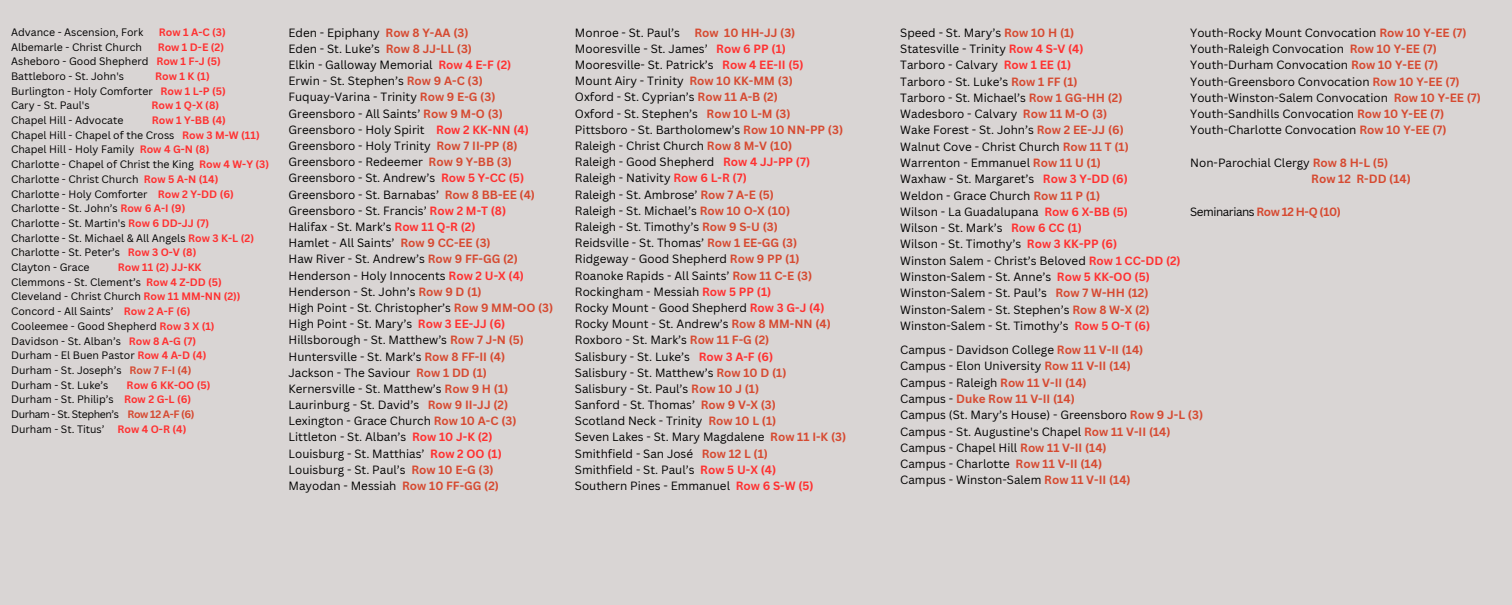
<style>
.page{position:relative;width:1512px;height:605px;background:#d9d5d4}
.page>*{position:absolute;margin:0;border:0;box-sizing:border-box;transform-origin:0 0}
.t1{font:11.65px/16.2px "Canva Sans";color:#000}
.t2{font:700 11.65px/16.3px "Canva Sans";color:#d64a31}
.t3{font:10.5px/14.7px "Canva Sans";color:#000}
.t4{font:700 10.5px "Canva Sans";color:#ff3131}
.s1{font-weight:700;color:#ff3131}
.s2{font-weight:700;color:#d64a31}
.s3{font-weight:400;color:#000}
</style>
<div class="page">
<h1 class="t3" style="left:11px;top:24px;width:134px">Advance - Ascension, Fork</h1>
<h1 class="t4" style="left:159px;top:25px;width:69px">Row 1 A-C (3)</h1>
<h1 class="t3" style="left:11px;top:39px;width:133px">Albemarle - Christ Church</h1>
<h1 class="t3" style="left:11px;top:39px;width:215px;text-indent:147px"><span class="s1">Row 1 D-E (2)<br></span>Asheboro - Good Shepherd <span class="s1">Row 1 F-J (5)<br></span>Battleboro - St. John's</h1>
<h1 class="t3" style="left:11px;top:68px;width:216px;text-indent:144px"><span class="s1">Row 1 K (1)<br></span>Burlington - Holy Comforter <span class="s1">Row 1 L-P (5)<br></span>Cary - St. Paul's</h1>
<h1 class="t4" style="left:152px;top:98px;width:69px">Row 1 Q-X (8)</h1>
<h1 class="t3" style="left:11px;top:113px;width:114px">Chapel Hill - Advocate</h1>
<h1 class="t3" style="left:11px;top:113px;width:260px;text-indent:141px"><span class="s1">Row 1 Y-BB (4)<br></span>Chapel Hill - Chapel of the Cross <span class="s1">Row 3 M-W (11)<br></span>Chapel Hill - Holy Family <span class="s1">Row 4 G-N (8)<br></span>Charlotte - Chapel of Christ the King <span class="s1">Row 4 W-Y (3)<br></span>Charlotte - Christ Church <span class="s1">Row 5 A-N (14)<br></span>Charlotte - Holy Comforter <span class="s1">Row 2 Y-DD (6)<br></span>Charlotte - St. John’s <span class="s1">Row 6 A-I (9)<br></span>Charlotte - St. Martin's <span class="s1">Row 6 DD-JJ (7)<br></span>Charlotte - St. Michael &amp; All Angels <span class="s1">Row 3 K-L (2)<br></span>Charlotte - St. Peter’s <span class="s1">Row 3 O-V (8)<br></span>Clayton - Grace</h1>
<h1 class="t3" style="left:11px;top:260px;width:231px;text-indent:107px"><span class="s1">Row 11 (2) JJ-KK<br></span>Clemmons - St. Clement’s <span class="s1">Row 4 Z-DD (5)<br></span>Cleveland - Christ Church <span class="s1">Row 11 MM-NN (2))<br></span>Concord - All Saints’ <span class="s1">Row 2 A-F (6)<br></span>Cooleemee - Good Shepherd <span class="s1">Row 3 X (1)<br></span>Davidson - St. Alban’s <span class="s1">Row 8 A-G (7)<br></span>Durham - El Buen Pastor <span class="s1">Row 4 A-D (4)<br></span>Durham - St. Joseph’s <span class="s2">Row 7 F-I (4)<br></span>Durham - St. Luke’s</h1>
<h1 class="t3" style="left:11px;top:377px;width:201px;text-indent:116px"><span class="s1">Row 6 KK-OO (5)<br></span>Durham - St. Philip’s <span class="s1">Row 2 G-L (6)<br></span>Durham - St. Stephen’s <span class="s2">Row 12 A-F (6)<br></span>Durham - St. Titus’ <span class="s1">Row 4 O-R (4)</span></h1>
<h1 class="t1" style="left:289px;top:24px;width:266px">Eden - Epiphany <span class="s2">Row 8 Y-AA (3)<br></span>Eden - St. Luke’s <span class="s2">Row 8 JJ-LL (3)<br></span>Elkin - Galloway Memorial <span class="s1">Row 4 E-F (2)<br></span>Erwin - St. Stephen’s <span class="s2">Row 9 A-C (3)<br></span>Fuquay-Varina - Trinity <span class="s2">Row 9 E-G (3)<br></span>Greensboro - All Saints’ <span class="s2">Row 9 M-O (3)<br></span>Greensboro - Holy Spirit <span class="s1">Row 2 KK-NN (4)<br></span>Greensboro - Holy Trinity <span class="s2">Row 7 II-PP (8)<br></span>Greensboro - Redeemer <span class="s2">Row 9 Y-BB (3)<br></span>Greensboro - St. Andrew’s <span class="s1">Row 5 Y-CC (5)<br></span>Greensboro - St. Barnabas’ <span class="s2">Row 8 BB-EE (4)<br></span>Greensboro - St. Francis’ <span class="s1">Row 2 M-T (8)<br></span>Halifax - St. Mark’s <span class="s1">Row 11 Q-R (2)<br></span>Hamlet - All Saints’ <span class="s2">Row 9 CC-EE (3)<br></span>Haw River - St. Andrew’s <span class="s2">Row 9 FF-GG (2)<br></span>Henderson - Holy Innocents <span class="s1">Row 2 U-X (4)<br></span>Henderson - St. John’s <span class="s2">Row 9 D (1)<br></span>High Point - St. Christopher’s <span class="s2">Row 9 MM-OO (3)<br></span>High Point - St. Mary’s <span class="s1">Row 3 EE-JJ (6)<br></span>Hillsborough - St. Matthew’s <span class="s2">Row 7 J-N (5)<br></span>Huntersville - St. Mark’s <span class="s2">Row 8 FF-II (4)<br></span>Jackson - The Saviour <span class="s2">Row 1 DD (1)<br></span>Kernersville - St. Matthew’s <span class="s2">Row 9 H (1)<br></span>Laurinburg - St. David’s <span class="s2">Row 9 II-JJ (2)<br></span>Lexington - Grace Church <span class="s2">Row 10 A-C (3)<br></span>Littleton - St. Alban’s <span class="s1">Row 10 J-K (2)<br></span>Louisburg - St. Matthias’ <span class="s1">Row 2 OO (1)<br></span>Louisburg - St. Paul’s <span class="s2">Row 10 E-G (3)<br></span>Mayodan - Messiah <span class="s2">Row 10 FF-GG (2)</span></h1>
<h1 class="t1" style="left:575px;top:24px;width:273px">Monroe - St. Paul’s <span class="s2">Row 10 HH-JJ (3)<br></span>Mooresville - St. James’ <span class="s1">Row 6 PP (1)<br></span>Mooresville- St. Patrick’s <span class="s1">Row 4 EE-II (5)<br></span>Mount Airy - Trinity <span class="s2">Row 10 KK-MM (3)<br></span>Oxford - St. Cyprian’s <span class="s2">Row 11 A-B (2)<br></span>Oxford - St. Stephen’s <span class="s2">Row 10 L-M (3)<br></span>Pittsboro - St. Bartholomew’s <span class="s2">Row 10 NN-PP (3)<br></span>Raleigh - Christ Church <span class="s2">Row 8 M-V (10)<br></span>Raleigh - Good Shepherd <span class="s1">Row 4 JJ-PP (7)<br></span>Raleigh - Nativity <span class="s1">Row 6 L-R (7)<br></span>Raleigh - St. Ambrose’ <span class="s2">Row 7 A-E (5)<br></span>Raleigh - St. Michael’s <span class="s2">Row 10 O-X (10)<br></span>Raleigh - St. Timothy’s <span class="s2">Row 9 S-U (3)<br></span>Reidsville - St. Thomas’ <span class="s2">Row 1 EE-GG (3)<br></span>Ridgeway - Good Shepherd <span class="s2">Row 9 PP (1)<br></span>Roanoke Rapids - All Saints’ <span class="s2">Row 11 C-E (3)<br></span>Rockingham - Messiah <span class="s1">Row 5 PP (1)<br></span>Rocky Mount - Good Shepherd <span class="s1">Row 3 G-J (4)<br></span>Rocky Mount - St. Andrew’s <span class="s2">Row 8 MM-NN (4)<br></span>Roxboro - St. Mark’s <span class="s2">Row 11 F-G (2)<br></span>Salisbury - St. Luke’s <span class="s1">Row 3 A-F (6)<br></span>Salisbury - St. Matthew’s <span class="s2">Row 10 D (1)<br></span>Salisbury - St. Paul’s <span class="s2">Row 10 J (1)<br></span>Sanford - St. Thomas’ <span class="s2">Row 9 V-X (3)<br></span>Scotland Neck - Trinity <span class="s2">Row 10 L (1)<br></span>Seven Lakes - St. Mary Magdalene <span class="s2">Row 11 I-K (3)<br></span>Smithfield - San José <span class="s2">Row 12 L (1)<br></span>Smithfield - St. Paul’s <span class="s1">Row 5 U-X (4)<br></span>Southern Pines - Emmanuel <span class="s1">Row 6 S-W (5)</span></h1>
<h1 class="t1" style="left:900px;top:24px;width:282px;line-height:16.3px">Speed - St. Mary’s <span class="s2">Row 10 H (1)<br></span>Statesville - Trinity <span class="s1">Row 4 S-V (4)<br></span>Tarboro - Calvary <span class="s1">Row 1 EE (1)<br></span>Tarboro - St. Luke’s <span class="s2">Row 1 FF (1)<br></span>Tarboro - St. Michael’s <span class="s2">Row 1 GG-HH (2)<br></span>Wadesboro - Calvary <span class="s2">Row 11 M-O (3)<br></span>Wake Forest - St. John’s <span class="s2">Row 2 EE-JJ (6)<br></span>Walnut Cove - Christ Church <span class="s2">Row 11 T (1)<br></span>Warrenton - Emmanuel <span class="s2">Row 11 U (1)<br></span>Waxhaw - St. Margaret’s <span class="s1">Row 3 Y-DD (6)<br></span>Weldon - Grace Church <span class="s2">Row 11 P (1)<br></span>Wilson - La Guadalupana <span class="s1">Row 6 X-BB (5)<br></span>Wilson - St. Mark’s <span class="s1">Row 6 CC (1)<br></span>Wilson - St. Timothy’s <span class="s1">Row 3 KK-PP (6)<br></span>Winston Salem - Christ’s Beloved <span class="s1">Row 1 CC-DD (2)<br></span>Winston-Salem - St. Anne’s <span class="s1">Row 5 KK-OO (5)<br></span>Winston-Salem - St. Paul’s <span class="s2">Row 7 W-HH (12)<br></span>Winston-Salem - St. Stephen’s <span class="s2">Row 8 W-X (2)<br></span>Winston-Salem - St. Timothy’s</h1>
<h1 class="t1" style="left:1190px;top:24px;width:292px;line-height:16.3px">Youth-Rocky Mount Convocation <span class="s2">Row 10 Y-EE (7)<br></span>Youth-Raleigh Convocation <span class="s2">Row 10 Y-EE (7)<br></span>Youth-Durham Convocation <span class="s2">Row 10 Y-EE (7)<br></span>Youth-Greensboro Convocation <span class="s2">Row 10 Y-EE (7)<br></span>Youth-Winston-Salem Convocation <span class="s2">Row 10 Y-EE (7)<br></span>Youth-Sandhills Convocation <span class="s2">Row 10 Y-EE (7)<br></span>Youth-Charlotte Convocation <span class="s2">Row 10 Y-EE (7)</span></h1>
<h1 class="t2" style="left:1311px;top:154px;width:101px;text-indent:-121px"><span class="s3">Non-Parochial Clergy</span> Row 8 H-L (5)<br>Row 12 R-DD (14)</h1>
<h1 class="t2" style="left:1190px;top:203px;width:152px"><span class="s3">Seminarians</span> Row 12 H-Q (10)</h1>
<h1 class="t1" style="left:900px;top:313px;width:251px;line-height:24.4px;text-indent:174px"><span class="s1">Row 5 O-T (6)<br></span>Campus - Davidson College <span class="s2">Row 11 V-II (14)</span></h1>
<h1 class="t1" style="left:900px;top:358px;width:304px;line-height:16.3px">Campus - Elon University <span class="s2">Row 11 V-II (14)<br></span>Campus - Raleigh <span class="s2">Row 11 V-II (14)<br></span>Campus - <span class="s2">Duke Row 11 V-II (14)<br></span>Campus (St. Mary’s House) - Greensboro <span class="s2">Row 9 J-L (3)<br></span>Campus - St. Augustine's Chapel <span class="s2">Row 11 V-II (14)<br></span>Campus - Chapel Hill <span class="s2">Row 11 V-II (14)<br></span>Campus - Charlotte <span class="s2">Row 11 V-II (14)<br></span>Campus - Winston-Salem <span class="s2">Row 11 V-II (14)</span></h1>
</div>
